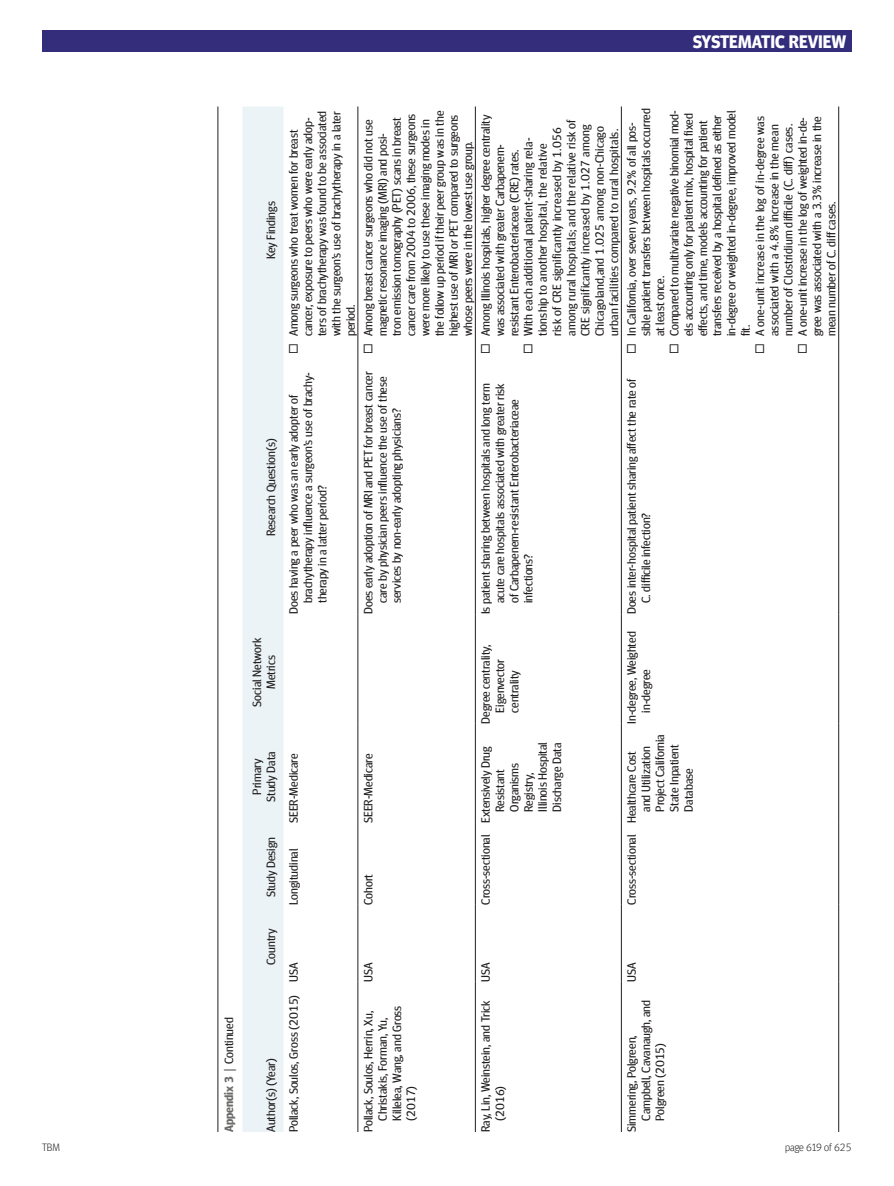
<style>
.page{position:relative;width:894px;height:1186px;background:#fff}
.page>*{position:absolute;margin:0;border:0;box-sizing:border-box;transform-origin:0 0}
.t1{font:700 18px "Meta Headline Offc";color:#fff}
.t2{font:12px/14.2px "Meta Headline Offc";color:#231f20}
.t3{font:12px/14.2px "Meta Headline Offc";letter-spacing:.02em;color:#231f20}
.t4{font:700 12px "Meta Headline Offc";color:#6b6a68}
.t5{font:300 10.5px "Meta Headline Offc";color:#231f20}
.s1{font-family:"Baskerville EF";font-weight:500}
.s2{font-weight:400;color:#231f20}
</style>
<div class="page">
<div style="left:42px;top:30px;width:809px;height:21px;background:#332d7b"></div>
<div style="left:242px;top:107px;width:41px;height:1025px;background:#ebf3f6"></div>
<hr style="left:357px;top:982px;width:1px;height:150px;background:#231f20">
<hr style="left:357px;top:905px;width:1px;height:77px;background:#231f20">
<hr style="left:357px;top:823px;width:1px;height:82px;background:#231f20">
<hr style="left:357px;top:724px;width:1px;height:99px;background:#231f20">
<hr style="left:357px;top:614px;width:1px;height:110px;background:#231f20">
<hr style="left:357px;top:354px;width:1px;height:260px;background:#231f20">
<hr style="left:357px;top:106px;width:1px;height:248px;background:#231f20">
<hr style="left:475px;top:982px;width:1px;height:150px;background:#231f20">
<hr style="left:475px;top:905px;width:1px;height:77px;background:#231f20">
<hr style="left:475px;top:823px;width:1px;height:82px;background:#231f20">
<hr style="left:475px;top:724px;width:1px;height:99px;background:#231f20">
<hr style="left:475px;top:614px;width:1px;height:110px;background:#231f20">
<hr style="left:475px;top:354px;width:1px;height:260px;background:#231f20">
<hr style="left:475px;top:106px;width:1px;height:248px;background:#231f20">
<hr style="left:620px;top:982px;width:1px;height:150px;background:#231f20">
<hr style="left:620px;top:905px;width:1px;height:77px;background:#231f20">
<hr style="left:620px;top:823px;width:1px;height:82px;background:#231f20">
<hr style="left:620px;top:724px;width:1px;height:99px;background:#231f20">
<hr style="left:620px;top:614px;width:1px;height:110px;background:#231f20">
<hr style="left:620px;top:354px;width:1px;height:260px;background:#231f20">
<hr style="left:620px;top:106px;width:1px;height:248px;background:#231f20">
<hr style="left:838px;top:982px;width:1px;height:150px;background:#231f20">
<hr style="left:838px;top:905px;width:1px;height:77px;background:#231f20">
<hr style="left:838px;top:823px;width:1px;height:82px;background:#231f20">
<hr style="left:838px;top:724px;width:1px;height:99px;background:#231f20">
<hr style="left:838px;top:614px;width:1px;height:110px;background:#231f20">
<hr style="left:838px;top:354px;width:1px;height:260px;background:#231f20">
<hr style="left:838px;top:106px;width:1px;height:248px;background:#231f20">
<hr style="left:217px;top:106px;width:1px;height:1026px;background:#231f20">
<h1 class="t1" style="left:692px;top:31px;width:155px">SYSTEMATIC REVIEW</h1>
<p class="t4" style="left:222px;top:1132px;width:116px;rotate:-90deg">Appendix 3 <span class="s1">|</span> <span class="s2">Continued</span></p>
<p class="t2" style="left:264px;top:259px;width:59px;rotate:-90deg">Key Findings</p>
<p class="t2" style="left:264px;top:536px;width:99px;rotate:-90deg">Research Question(s)</p>
<p class="t2" style="left:250px;top:707px;width:70px;text-align:center;rotate:-90deg">Social Network<br>Metrics</p>
<p class="t2" style="left:250px;top:802px;width:52px;text-align:center;rotate:-90deg">Primary<br>Study Data</p>
<p class="t2" style="left:264px;top:897px;width:62px;rotate:-90deg">Study Design</p>
<p class="t2" style="left:264px;top:964px;width:38px;rotate:-90deg">Country</p>
<p class="t2" style="left:264px;top:1132px;width:75px;rotate:-90deg">Author(s) (Year)</p>
<p class="t2" style="left:624px;top:336px;width:229px;text-indent:-18px;rotate:-90deg">◻ In California, over seven years, 9.2% of all pos&shy;sible patient transfers between hospitals occurred at least once.</p>
<p class="t2" style="left:667px;top:336px;width:227px;text-indent:-18px;rotate:-90deg">◻ Compared to multivariate negative binomial mod&shy;els accounting only for patient mix, hospital fixed effects, and time, models accounting for patient transfers received by a hospital defined as either in-degree or weighted in-degree, improved model fit.</p>
<p class="t2" style="left:752px;top:336px;width:222px;text-indent:-18px;rotate:-90deg">◻ A one-unit increase in the log of in-degree was associated with a 4.8% increase in the mean number of Clostridium difficile (C. diff) cases.</p>
<p class="t2" style="left:795px;top:336px;width:221px;text-align:justify;text-indent:-18px;rotate:-90deg">◻ A one-unit increase in the log of weighted in-de&shy;gree was associated with a 3.3% increase in the mean number of C. diff cases.</p>
<p class="t2" style="left:361px;top:336px;width:227px;text-indent:-18px;rotate:-90deg">◻ Among breast cancer surgeons who did not use magnetic resonance imaging (MRI) and posi-<br>tron emission tomography (PET) scans in breast cancer care from 2004 to 2006, these surgeons were more likely to use these imaging modes in the follow up period if their peer group was in the highest use of MRI or PET compared to surgeons whose peers were in the lowest use group.</p>
<p class="t2" style="left:286px;top:336px;width:227px;text-indent:-18px;rotate:-90deg">◻ Among surgeons who treat women for breast cancer, exposure to peers who were early adop&shy;ters of brachytherapy was found to be associated with the surgeon’s use of brachytherapy in a later period.</p>
<p class="t2" style="left:478px;top:336px;width:223px;text-indent:-18px;rotate:-90deg">◻ Among Illinois hospitals, higher degree centrality was associated with greater Carbapenem&shy;resistant Enterobacteriaceae (CRE) rates.</p>
<p class="t3" style="left:521px;top:336px;width:218px;text-indent:-18px;rotate:-90deg">◻ With each additional patient-sharing rela&shy;tionship to another hospital, the relative<br>risk of CRE significantly increased by 1.056 among rural hospitals; and the relative risk of CRE significantly increased by 1.027 among Chicagoland,and 1.025 among non-Chicago urban facilities compared to rural hospitals.</p>
<p class="t2" style="left:286px;top:603px;width:232px;text-indent:-11px;rotate:-90deg">Does having a peer who was an early adopter of brachytherapy influence a surgeon’s use of brachy&shy;therapy in a latter period?</p>
<p class="t2" style="left:361px;top:603px;width:233px;text-indent:-11px;rotate:-90deg">Does early adoption of MRI and PET for breast cancer care by physician peers influence the use of these services by non-early adopting physicians?</p>
<p class="t2" style="left:286px;top:823px;width:71px;rotate:-90deg">SEER-Medicare</p>
<p class="t2" style="left:286px;top:905px;width:58px;rotate:-90deg">Longitudinal</p>
<p class="t2" style="left:286px;top:1132px;width:171px;rotate:-90deg">Pollack, Soulos, Gross (2015) USA</p>
<p class="t2" style="left:361px;top:823px;width:71px;rotate:-90deg">SEER-Medicare</p>
<p class="t2" style="left:361px;top:905px;width:32px;rotate:-90deg">Cohort</p>
<p class="t2" style="left:361px;top:982px;width:21px;rotate:-90deg">USA</p>
<p class="t2" style="left:361px;top:1121px;width:117px;text-indent:-11px;rotate:-90deg">Pollack, Soulos, Herrin, Xu,<br>Christakis, Forman, Yu,<br>Killelea, Wang, and Gross (2017)</p>
<p class="t2" style="left:478px;top:603px;width:221px;text-indent:-11px;rotate:-90deg">Is patient sharing between hospitals and long term acute care hospitals associated with greater risk of Carbapenem-resistant Enterobacteriaceae infections?</p>
<p class="t2" style="left:478px;top:712px;width:69px;text-indent:-11px;rotate:-90deg">Degree centrality,<br>Eigenvector centrality</p>
<p class="t2" style="left:478px;top:812px;width:71px;text-indent:-93px;rotate:-90deg">Cross-sectional Extensively Drug<br>Resistant<br>Organisms<br>Registry,<br>Illinois Hospital<br>Discharge Data</p>
<p class="t2" style="left:478px;top:982px;width:21px;rotate:-90deg">USA</p>
<p class="t2" style="left:478px;top:1121px;width:121px;text-indent:-11px;rotate:-90deg">Ray, Lin, Weinstein, and Trick (2016)</p>
<p class="t2" style="left:624px;top:603px;width:226px;text-indent:-11px;rotate:-90deg">Does inter-hospital patient sharing affect the rate of<br>C. difficile infection?</p>
<p class="t2" style="left:624px;top:712px;width:82px;text-indent:-11px;rotate:-90deg">In-degree, Weighted in-degree</p>
<p class="t2" style="left:624px;top:812px;width:79px;text-indent:-93px;rotate:-90deg">Cross-sectional Healthcare Cost and Utilization<br>Project California<br>State Inpatient<br>Database</p>
<p class="t2" style="left:624px;top:982px;width:21px;rotate:-90deg">USA</p>
<p class="t2" style="left:624px;top:1121px;width:122px;text-indent:-11px;rotate:-90deg">Simmering, Polgreen,<br>Campbell, Cavanaugh, and<br>Polgreen (2015)</p>
<p class="t5" style="left:42px;top:1141px;width:19px">TBM</p>
<p class="t5" style="left:784px;top:1141px;width:68px">page 619 of 625</p>
</div>
